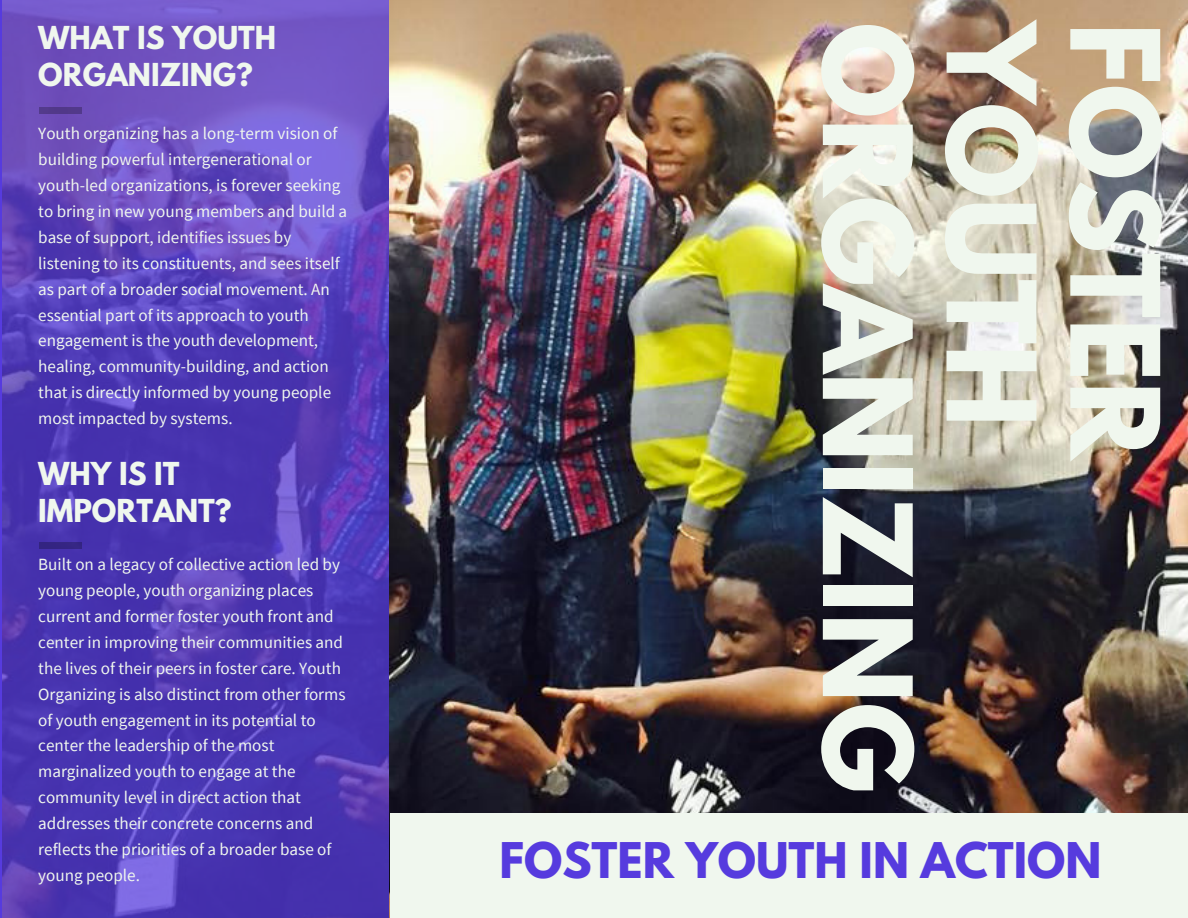
<style>
.page{position:relative;width:1188px;height:918px;background:#fff}
.page>*{position:absolute;margin:0;border:0;box-sizing:border-box;transform-origin:0 0}
.t1{font:700 108.9px/123.8px "League Spartan";color:#f0f7ee}
.t2{font:700 43.65px "League Spartan";color:#563bde}
.t3{font:700 28.05px/37.2px "League Spartan";color:#f0f7ee}
.t4{font:17.1px/25.8px "Source Sans Pro";color:#f0f7ee}
</style>
<div class="page">
<img style="left:2px;top:0;width:1186px;height:918px">
<div style="left:39px;top:542px;width:43px;height:7px;background:#342582"></div>
<div style="left:39px;top:107px;width:43px;height:7px;background:#52398a"></div>
<div style="left:390px;top:813px;width:798px;height:105px;background:#f0f7ee"></div>
<h3 class="t3" style="left:38px;top:23px;width:240px">WHAT IS YOUTH<br>ORGANIZING?</h3>
<p class="t4" style="left:38px;top:120px;width:311px">Youth organizing has a long-term vision of building powerful intergenerational or youth-led organizations, is forever seeking to bring in new young members and build a base of support, identifies issues by listening to its constituents, and sees itself as part of a broader social movement. An essential part of its approach to youth engagement is the youth development, healing, community-building, and action that is directly informed by young people most impacted by systems.</p>
<h3 class="t3" style="left:38px;top:458px;width:195px">WHY IS IT<br>IMPORTANT?</h3>
<p class="t4" style="left:38px;top:551px;width:309px">Built on a legacy of collective action led by young people, youth organizing places current and former foster youth front and center in improving their communities and the lives of their peers in foster care. Youth Organizing is also distinct from other forms of youth engagement in its potential to center the leadership of the most marginalized youth to engage at the community level in direct action that addresses their concrete concerns and reflects the priorities of a broader base of young people.</p>
<h1 class="t1" style="left:1162px;top:22px;width:772px;rotate:90deg">FOSTER<br>YOUTH<br>ORGANIZING</h1>
<h2 class="t2" style="left:499px;top:838px;width:604px">FOSTER YOUTH IN ACTION</h2>
</div>
